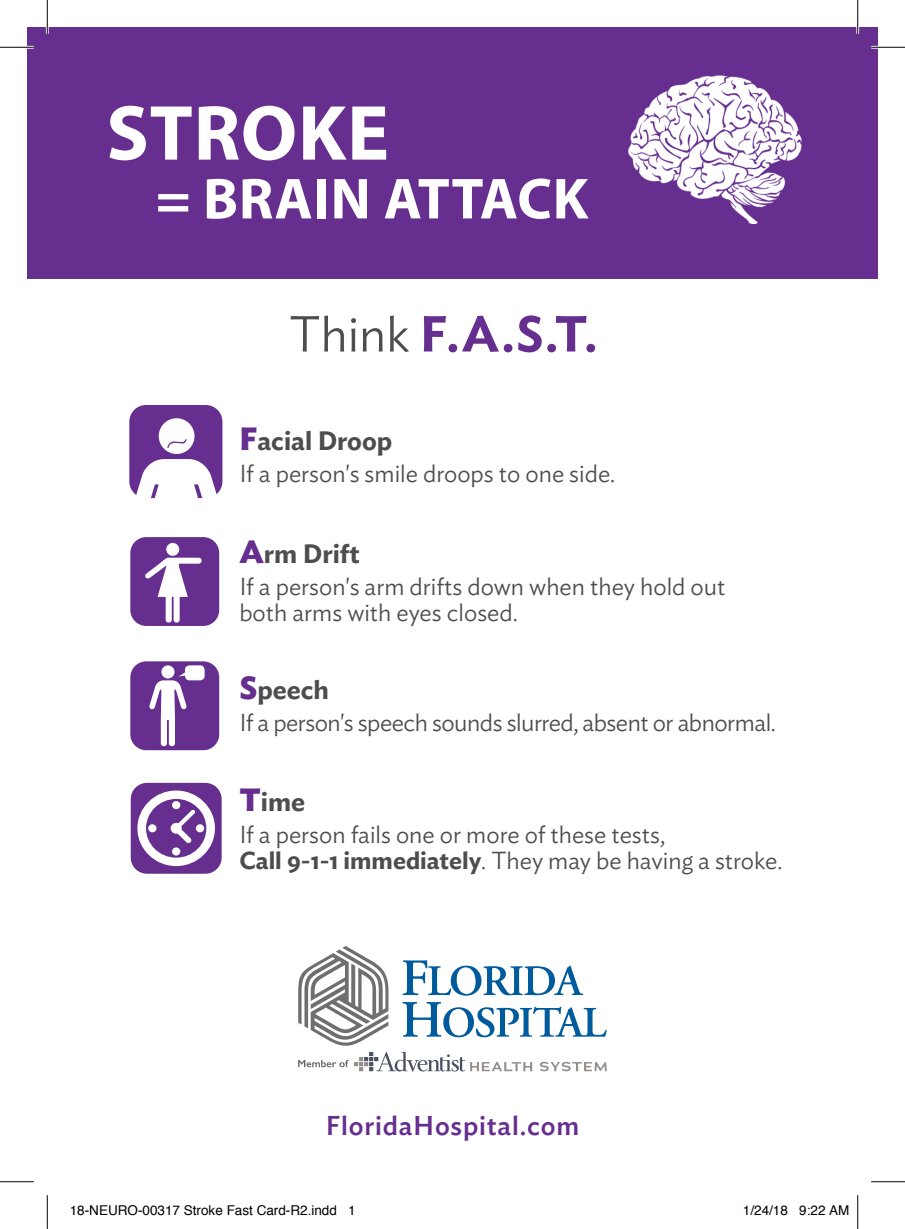
<style>
.page{position:relative;width:905px;height:1229px;background:#fff}
.page>*{position:absolute;margin:0;border:0;box-sizing:border-box;transform-origin:0 0}
.t1{font:700 78.75px "Myriad Pro";letter-spacing:.01em;color:#fff}
.t2{font:700 58.27px "Myriad Pro";letter-spacing:.01em;color:#fff}
.t3{font:600 49.95px "Ideal Sans";color:#652e8f}
.MAGNET_warning_signs{font:500 27px "Ideal Sans";letter-spacing:.03em;color:#652e8f}
.t4{font:600 26.32px "Ideal Sans";color:#4d4d4f}
.t5{font:300 24.53px/26.3px "Ideal Sans";color:#4d4d4f}
.t6{font:300 24.53px "Ideal Sans";letter-spacing:-.02em;color:#4d4d4f}
.t7{font:13.5px "Helvetica";color:#000}
.s1{font-weight:300;color:#4d4d4f}
.s2{font-weight:700;font-size:31.95px;color:#652e8f}
.s3{font-weight:600}
</style>
<div class="page">
<div style="left:131px;top:661px;width:88px;height:89px;background:#652e8f;border-radius:16px"></div>
<div style="left:161px;top:665px;width:13px;height:13px;background:#fff;border-radius:50%"></div>
<div style="left:185px;top:665px;width:20px;height:15px;background:#fff;border-radius:4px"></div>
<svg style="left:149px;top:672px;width:40px;height:75px"></svg>
<div style="left:27px;top:27px;width:851px;height:251px;background:#652e8f"></div>
<img style="left:628px;top:75px;width:174px;height:148px">
<div style="left:130px;top:405px;width:92px;height:93px;background:#652e8f;border-radius:17px"></div>
<div style="left:159px;top:418px;width:35px;height:36px;background:#fff;border-radius:50%"></div>
<div style="left:131px;top:783px;width:91px;height:90px;background:#652e8f;border-radius:16px"></div>
<div style="left:131px;top:537px;width:88px;height:89px;background:#652e8f;border-radius:16px"></div>
<svg style="left:129px;top:459px;width:94px;height:164px"></svg>
<svg style="left:137px;top:790px;width:78px;height:76px"></svg>
<svg style="left:298px;top:946px;width:309px;height:125px"></svg>
<svg style="left:167px;top:439px;width:20px;height:9px"></svg>
<hr style="left:0;top:46px;width:34px;height:3px;background:#fff">
<hr style="left:871px;top:46px;width:33px;height:3px;background:#fff">
<hr style="left:46px;top:0;width:3px;height:34px;background:#fff">
<hr style="left:856px;top:0;width:3px;height:34px;background:#fff">
<hr style="left:0;top:47px;width:34px;height:1px;background:#000">
<hr style="left:871px;top:47px;width:33px;height:1px;background:#000">
<hr style="left:0;top:1181px;width:34px;height:1px;background:#000">
<hr style="left:871px;top:1181px;width:33px;height:1px;background:#000">
<hr style="left:47px;top:0;width:1px;height:34px;background:#000">
<hr style="left:47px;top:1195px;width:1px;height:33px;background:#000">
<hr style="left:857px;top:0;width:1px;height:34px;background:#000">
<hr style="left:857px;top:1195px;width:1px;height:33px;background:#000">
<p class="t1" style="left:106px;top:82px;width:284px">STROKE</p>
<p class="t2" style="left:156px;top:161px;width:434px">= BRAIN ATTACK</p>
<p class="t3" style="left:289px;top:295px;width:309px"><span class="s1">Think</span> F.A.S.T.</p>
<p class="t4" style="left:239px;top:420px;width:154px"><span class="s2">F</span>acial Droop</p>
<p class="t5" style="left:239px;top:458px;width:377px">If a person's smile droops to one side.</p>
<p class="t4" style="left:239px;top:533px;width:122px"><span class="s2">A</span>rm Drift</p>
<p class="t5" style="left:239px;top:571px;width:487px">If a person's arm drifts down when they hold out both arms with eyes closed.</p>
<p class="t4" style="left:239px;top:669px;width:91px"><span class="s2">S</span>peech</p>
<p class="t6" style="left:239px;top:703px;width:538px">If a person's speech sounds slurred, absent or abnormal.</p>
<p class="t4" style="left:239px;top:780px;width:67px"><span class="s2">T</span>ime</p>
<p class="t5" style="left:239px;top:818px;width:544px">If a person fails one or more of these tests,<br><span class="s3">Call 9-1-1 immediately</span>. They may be having a stroke.</p>
<p class="MAGNET_warning_signs" style="left:326px;top:1105px;width:255px">FloridaHospital.com</p>
<p class="t7" style="left:70px;top:1200px;width:287px">18-NEURO-00317 Stroke Fast Card-R2.indd 1</p>
<p class="t7" style="left:742px;top:1200px;width:108px">1/24/18 9:22 AM</p>
</div>
